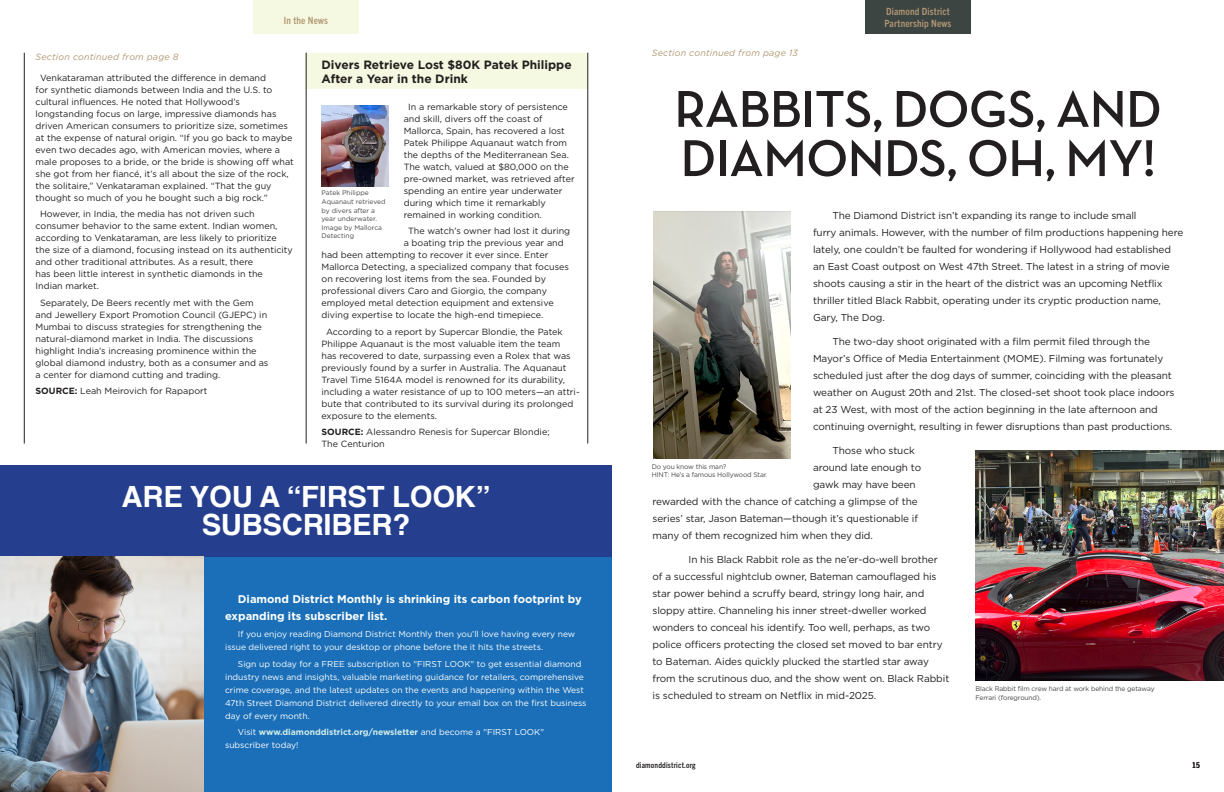
<style>
.page{position:relative;width:1224px;height:792px;background:#fff}
.page>*{position:absolute;margin:0;border:0;box-sizing:border-box;transform-origin:0 0}
.In_the_News_-_Text_III_10_14{font:700 52.7px/49.2px "Neutra Disp";color:#231f20}
.t1{font:700 29.3px/27.8px "Helvetica";letter-spacing:-.01em;color:#fff;text-align:center}
.In_the_News_-_Text_III_9_13_-_Indent{font:700 12px/14px "Gotham";color:#231f20}
.Market_Trends_-_Text_-_Small_-_10_14{font:700 11.2px/16.7px "Gotham";color:#fff}
.In_the_News_-_Text_III_10_14-2{font:10px/17px "Gotham";letter-spacing:-.01em;color:#231f20}
.t2{font:700 condensed 10px/12px "Trade Gothic Next LT Pro";letter-spacing:.02em;color:#b19773}
.In_the_News_-_Text_III_9_13_-_Indent-2{font:9px/12px "Gotham";color:#231f20}
.t3{font:italic 9px "Gotham";letter-spacing:.02em;color:#b19773}
.Market_Trends_-_Text_-_Small_-_10_14-2{font:8.5px/13px "Gotham";color:#fff}
.t4{font:700 condensed 8px "Trade Gothic Next LT Pro";letter-spacing:.02em;color:#231f20}
.Universal_-_Photo_Credits_-_7_9{font:6.7px/8.6px "Gotham";letter-spacing:-.02em;color:#464748}
.Universal_-_Photo_Credits_-_7_9-2{font:6.7px/8.6px "Gotham";color:#464748}
.s1{font-weight:700}
.s2{font-weight:700;color:#d1ebe8}
</style>
<div class="page">
<div style="left:253px;top:0;width:106px;height:33px;background:#f6f9e1"></div>
<div style="left:306px;top:53px;width:282px;height:36px;background:#f6f9e1"></div>
<hr style="left:24px;top:53px;width:1px;height:391px;background:#231f20">
<hr style="left:306px;top:53px;width:1px;height:391px;background:#231f20">
<hr style="left:588px;top:53px;width:1px;height:391px;background:#231f20">
<div style="left:0;top:539px;width:612px;height:253px;background:#1a6fb8"></div>
<div style="left:0;top:465px;width:612px;height:92px;background:#253f8e"></div>
<img style="left:0;top:557px;width:204px;height:235px">
<img style="left:322px;top:105px;width:67px;height:81px">
<img style="left:975px;top:450px;width:249px;height:231px">
<img style="left:653px;top:211px;width:137px;height:248px">
<div style="left:865px;top:0;width:106px;height:33px;background:#3d4543"></div>
<p class="t2" style="left:284px;top:13px;width:46px">In the News</p>
<p class="t2" style="left:885px;top:5px;width:68px">Diamond District<br>Partnership News</p>
<p class="t3" style="left:36px;top:51px;width:145px">Section continued from page 8</p>
<p class="t3" style="left:652px;top:47px;width:148px">Section continued from page 13</p>
<p class="In_the_News_-_Text_III_9_13_-_Indent-2" style="left:36px;top:71px;width:260px;text-indent:4px">Venkataraman attributed the difference in demand<br>for synthetic diamonds between India and the U.S. to cultural influences. He noted that Hollywood’s longstanding focus on large, impressive diamonds has driven American consumers to prioritize size, sometimes at the expense of natural origin. “If you go back to maybe even two decades ago, with American movies, where a male proposes to a bride, or the bride is showing off what she got from her fiancé, it’s all about the size of the rock, the solitaire,” Venkataraman explained. “That the guy thought so much of you he bought such a big rock.”</p>
<p class="In_the_News_-_Text_III_9_13_-_Indent-2" style="left:36px;top:208px;width:259px;text-indent:4px">However, in India, the media has not driven such consumer behavior to the same extent. Indian women, according to Venkataraman, are less likely to prioritize the size of a diamond, focusing instead on its authenticity and other traditional attributes. As a result, there<br>has been little interest in synthetic diamonds in the<br>Indian market.</p>
<p class="In_the_News_-_Text_III_9_13_-_Indent-2" style="left:36px;top:296px;width:234px;text-indent:4px">Separately, De Beers recently met with the Gem and Jewellery Export Promotion Council (GJEPC) in Mumbai to discuss strategies for strengthening the natural-diamond market in India. The discussions highlight India’s increasing prominence within the global diamond industry, both as a consumer and as a center for diamond cutting and trading.</p>
<p class="In_the_News_-_Text_III_9_13_-_Indent-2" style="left:36px;top:385px;width:173px"><span class="s1">SOURCE:</span> Leah Meirovich for Rapaport</p>
<p class="In_the_News_-_Text_III_9_13_-_Indent" style="left:322px;top:57px;width:252px">Divers Retrieve Lost $80K Patek Philippe<br>After a Year in the Drink</p>
<p class="In_the_News_-_Text_III_9_13_-_Indent-2" style="left:404px;top:100px;width:172px;text-indent:4px">In a remarkable story of persistence and skill, divers off the coast of Mallorca, Spain, has recovered a lost Patek Philippe Aquanaut watch from the depths of the Mediterranean Sea.<br>The watch, valued at $80,000 on the pre-owned market, was retrieved after spending an entire year underwater during which time it remarkably remained in working condition.</p>
<p class="In_the_News_-_Text_III_9_13_-_Indent-2" style="left:408px;top:225px;width:163px">The watch’s owner had lost it during</p>
<p class="In_the_News_-_Text_III_9_13_-_Indent-2" style="left:404px;top:237px;width:162px">a boating trip the previous year and</p>
<p class="In_the_News_-_Text_III_9_13_-_Indent-2" style="left:322px;top:249px;width:228px">had been attempting to recover it ever since. Enter</p>
<p class="In_the_News_-_Text_III_9_13_-_Indent-2" style="left:322px;top:261px;width:249px">Mallorca Detecting, a specialized company that focuses</p>
<p class="In_the_News_-_Text_III_9_13_-_Indent-2" style="left:322px;top:273px;width:226px">on recovering lost items from the sea. Founded by</p>
<p class="In_the_News_-_Text_III_9_13_-_Indent-2" style="left:322px;top:285px;width:227px">professional divers Caro and Giorgio, the company</p>
<p class="In_the_News_-_Text_III_9_13_-_Indent-2" style="left:322px;top:297px;width:234px">employed metal detection equipment and extensive</p>
<p class="In_the_News_-_Text_III_9_13_-_Indent-2" style="left:322px;top:309px;width:223px">diving expertise to locate the high-end timepiece.</p>
<p class="In_the_News_-_Text_III_9_13_-_Indent-2" style="left:322px;top:325px;width:260px;text-indent:4px">According to a report by Supercar Blondie, the Patek Philippe Aquanaut is the most valuable item the team<br>has recovered to date, surpassing even a Rolex that was previously found by a surfer in Australia. The Aquanaut Travel Time 5164A model is renowned for its durability, including a water resistance of up to 100 meters—an attri&shy;bute that contributed to its survival during its prolonged exposure to the elements.</p>
<p class="In_the_News_-_Text_III_9_13_-_Indent-2" style="left:322px;top:426px;width:230px"><span class="s1">SOURCE:</span> Alessandro Renesis for Supercar Blondie;<br>The Centurion</p>
<p class="In_the_News_-_Text_III_10_14" style="left:675px;top:85px;width:488px">RABBITS, DOGS, AND<br>DIAMONDS, OH, MY!</p>
<p class="Universal_-_Photo_Credits_-_7_9-2" style="left:322px;top:189px;width:65px">Patek Philippe<br>Aquanaut retrieved by divers after a year underwater.<br>Image by Mallorca<br>Detecting</p>
<p class="In_the_News_-_Text_III_10_14-2" style="left:813px;top:207px;width:372px;text-indent:19px">The Diamond District isn’t expanding its range to include small<br>furry animals. However, with the number of film productions happening here lately, one couldn’t be faulted for wondering if Hollywood had established an East Coast outpost on West 47th Street. The latest in a string of movie shoots causing a stir in the heart of the district was an upcoming Netflix thriller titled Black Rabbit, operating under its cryptic production name, Gary, The Dog.</p>
<p class="In_the_News_-_Text_III_10_14-2" style="left:813px;top:333px;width:363px;text-indent:19px">The two-day shoot originated with a film permit filed through the Mayor’s Office of Media Entertainment (MOME). Filming was fortunately scheduled just after the dog days of summer, coinciding with the pleasant weather on August 20th and 21st. The closed-set shoot took place indoors at 23 West, with most of the action beginning in the late afternoon and continuing overnight, resulting in fewer disruptions than past productions.</p>
<p class="In_the_News_-_Text_III_10_14-2" style="left:833px;top:442px;width:84px">Those who stuck</p>
<p class="In_the_News_-_Text_III_10_14-2" style="left:813px;top:459px;width:110px">around late enough to</p>
<p class="In_the_News_-_Text_III_10_14-2" style="left:813px;top:476px;width:104px">gawk may have been</p>
<p class="In_the_News_-_Text_III_10_14-2" style="left:653px;top:493px;width:267px">rewarded with the chance of catching a glimpse of the</p>
<p class="In_the_News_-_Text_III_10_14-2" style="left:653px;top:510px;width:267px">series’ star, Jason Bateman—though it’s questionable if</p>
<p class="In_the_News_-_Text_III_10_14-2" style="left:653px;top:527px;width:222px">many of them recognized him when they did.</p>
<p class="In_the_News_-_Text_III_10_14-2" style="left:653px;top:551px;width:298px;text-indent:36px">In his Black Rabbit role as the ne’er-do-well brother of a successful nightclub owner, Bateman camouflaged his star power behind a scruffy beard, stringy long hair, and sloppy attire. Channeling his inner street-dweller worked wonders to conceal his identify. Too well, perhaps, as two police officers protecting the closed set moved to bar entry to Bateman. Aides quickly plucked the startled star away from the scrutinous duo, and the show went on. Black Rabbit is scheduled to stream on Netflix in mid-2025.</p>
<p class="Universal_-_Photo_Credits_-_7_9" style="left:652px;top:462px;width:117px">Do you know this man?<br>HINT: He’s a famous Hollywood Star.</p>
<p class="t1" style="left:122px;top:483px;width:370px">ARE YOU A “FIRST LOOK”<br>SUBSCRIBER?</p>
<p class="Market_Trends_-_Text_-_Small_-_10_14" style="left:225px;top:591px;width:358px;text-indent:13px">Diamond District Monthly is shrinking its carbon footprint by expanding its subscriber list.</p>
<p class="Market_Trends_-_Text_-_Small_-_10_14-2" style="left:225px;top:627px;width:352px;text-indent:13px">If you enjoy reading Diamond District Monthly then you’ll love having every new issue delivered right to your desktop or phone before the it hits the streets.</p>
<p class="Market_Trends_-_Text_-_Small_-_10_14-2" style="left:225px;top:657px;width:363px;text-indent:13px">Sign up today for a FREE subscription to "FIRST LOOK" to get essential diamond industry news and insights, valuable marketing guidance for retailers, comprehensive crime coverage, and the latest updates on the events and happening within the West 47th Street Diamond District delivered directly to your email box on the first business day of every month.</p>
<p class="Market_Trends_-_Text_-_Small_-_10_14-2" style="left:225px;top:726px;width:321px;text-indent:13px">Visit <span class="s2">www.diamonddistrict.org/newsletter</span> and become a "FIRST LOOK" subscriber today!</p>
<p class="Universal_-_Photo_Credits_-_7_9" style="left:975px;top:684px;width:181px">Black Rabbit film crew hard at work behind the getaway<br>Ferrari (foreground).</p>
<p class="t4" style="left:636px;top:760px;width:61px">diamonddistrict.org</p>
<p class="t4" style="left:1192px;top:760px;width:9px">15</p>
</div>
